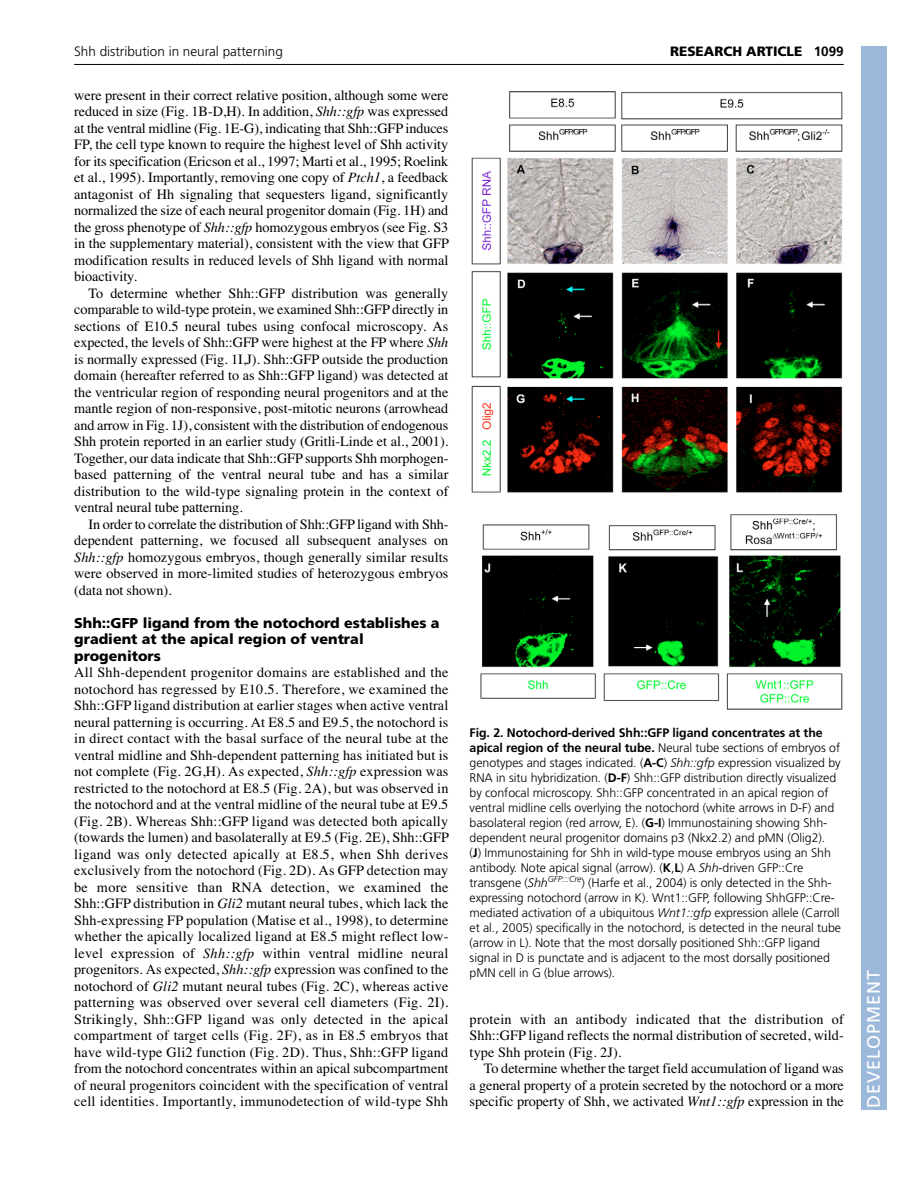
<style>
.page{position:relative;width:918px;height:1188px;background:#fff}
.page>*{position:absolute;margin:0;border:0;box-sizing:border-box;transform-origin:0 0}
.t1{font:18px "Frutiger LT Std";letter-spacing:.055em;color:#fff}
.t2{font:14.25px/16.5px "Times";letter-spacing:.005em;color:#000;text-align:justify}
.t3{font:900 14.25px/16.5px "Frutiger LT Std";color:#000}
.t4{font:300 13.5px "Frutiger LT Std";color:#000}
.t5{font:900 13.5px "Frutiger LT Std";color:#000}
.t6{font:300 12.3px/15px "Frutiger LT Std";letter-spacing:-.005em;color:#000}
.s1{font-weight:700}
.s2{font-style:italic}
</style>
<div class="page">
<hr style="left:74px;top:64px;width:770px;height:1px;background:#000">
<img style="left:471px;top:91px;width:372px;height:619px">
<div style="left:861px;top:46px;width:25px;height:1064px;background:#9cb9db"></div>
<p class="t4" style="left:74px;top:46px;width:210px">Shh distribution in neural patterning</p>
<p class="t5" style="left:670px;top:46px;width:175px">RESEARCH ARTICLE <span class="s1">1099</span></p>
<p class="t2" style="left:74px;top:88px;width:376px">were present in their correct relative position, although some were reduced in size (Fig. 1B-D,H). In addition, <span class="s2">Shh::gfp</span> was expressed at the ventral midline (Fig. 1E-G), indicating that Shh::GFP induces FP, the cell type known to require the highest level of Shh activity for its specification (Ericson et al., 1997; Marti et al., 1995; Roelink et al., 1995). Importantly, removing one copy of <span class="s2">Ptch1</span>, a feedback antagonist of Hh signaling that sequesters ligand, significantly normalized the size of each neural progenitor domain (Fig. 1H) and the gross phenotype of <span class="s2">Shh::gfp</span> homozygous embryos (see Fig. S3 in the supplementary material), consistent with the view that GFP modification results in reduced levels of Shh ligand with normal bioactivity.</p>
<p class="t2" style="left:74px;top:286px;width:376px;text-indent:14px">To determine whether Shh::GFP distribution was generally comparable to wild-type protein, we examined Shh::GFP directly in sections of E10.5 neural tubes using confocal microscopy. As expected, the levels of Shh::GFP were highest at the FP where <span class="s2">Shh </span>is normally expressed (Fig. 1I,J). Shh::GFP outside the production domain (hereafter referred to as Shh::GFP ligand) was detected at the ventricular region of responding neural progenitors and at the mantle region of non-responsive, post-mitotic neurons (arrowhead and arrow in Fig. 1J), consistent with the distribution of endogenous Shh protein reported in an earlier study (Gritli-Linde et al., 2001).<br>Together, our data indicate that Shh::GFP supports Shh morphogen&shy;based patterning of the ventral neural tube and has a similar distribution to the wild-type signaling protein in the context of ventral neural tube patterning.</p>
<p class="t2" style="left:74px;top:517px;width:376px;text-indent:14px">In order to correlate the distribution of Shh::GFP ligand with Shh&shy;dependent patterning, we focused all subsequent analyses on <span class="s2">Shh::gfp</span> homozygous embryos, though generally similar results were observed in more-limited studies of heterozygous embryos (data not shown).</p>
<p class="t3" style="left:74px;top:616px;width:367px">Shh::GFP ligand from the notochord establishes a gradient at the apical region of ventral progenitors</p>
<p class="t2" style="left:74px;top:666px;width:376px">All Shh-dependent progenitor domains are established and the notochord has regressed by E10.5. Therefore, we examined the Shh::GFP ligand distribution at earlier stages when active ventral neural patterning is occurring. At E8.5 and E9.5, the notochord is in direct contact with the basal surface of the neural tube at the ventral midline and Shh-dependent patterning has initiated but is not complete (Fig. 2G,H). As expected, <span class="s2">Shh::gfp</span> expression was restricted to the notochord at E8.5 (Fig. 2A), but was observed in the notochord and at the ventral midline of the neural tube at E9.5 (Fig. 2B). Whereas Shh::GFP ligand was detected both apically (towards the lumen) and basolaterally at E9.5 (Fig. 2E), Shh::GFP ligand was only detected apically at E8.5, when Shh derives exclusively from the notochord (Fig. 2D). As GFP detection may be more sensitive than RNA detection, we examined the Shh::GFP distribution in <span class="s2">Gli2</span> mutant neural tubes, which lack the Shh-expressing FP population (Matise et al., 1998), to determine whether the apically localized ligand at E8.5 might reflect low&shy;level expression of <span class="s2">Shh::gfp</span> within ventral midline neural progenitors. As expected, <span class="s2">Shh::gfp</span> expression was confined to the notochord of <span class="s2">Gli2</span> mutant neural tubes (Fig. 2C), whereas active patterning was observed over several cell diameters (Fig. 2I).<br>Strikingly, Shh::GFP ligand was only detected in the apical compartment of target cells (Fig. 2F), as in E8.5 embryos that have wild-type Gli2 function (Fig. 2D). Thus, Shh::GFP ligand from the notochord concentrates within an apical subcompartment of neural progenitors coincident with the specification of ventral cell identities. Importantly, immunodetection of wild-type Shh</p>
<p class="t6" style="left:470px;top:726px;width:373px"><span class="s1">Fig. 2. Notochord-derived Shh::GFP ligand concentrates at the apical region of the neural tube.</span> Neural tube sections of embryos of genotypes and stages indicated. (<span class="s1">A-C</span>) <span class="s2">Shh::gfp</span> expression visualized by RNA in situ hybridization. (<span class="s1">D-F</span>) Shh::GFP distribution directly visualized by confocal microscopy. Shh::GFP concentrated in an apical region of ventral midline cells overlying the notochord (white arrows in D-F) and basolateral region (red arrow, E). (<span class="s1">G-I</span>) Immunostaining showing Shh&shy;dependent neural progenitor domains p3 (Nkx2.2) and pMN (Olig2).<br>(<span class="s1">J</span>) Immunostaining for Shh in wild-type mouse embryos using an Shh antibody. Note apical signal (arrow). (<span class="s1">K</span>,<span class="s1">L</span>) A <span class="s2">Shh</span>-driven GFP::Cre transgene (<span class="s2">Shh</span><sup>GFP:::Cre</sup>) (Harfe et al., 2004) is only detected in the Shh&shy;expressing notochord (arrow in K). Wnt1::GFP, following ShhGFP::Cre&shy;mediated activation of a ubiquitous <span class="s2">Wnt1::gfp</span> expression allele (Carroll et al., 2005) specifically in the notochord, is detected in the neural tube (arrow in L). Note that the most dorsally positioned Shh::GFP ligand signal in D is punctate and is adjacent to the most dorsally positioned pMN cell in G (blue arrows).</p>
<p class="t2" style="left:470px;top:1012px;width:376px">protein with an antibody indicated that the distribution of Shh::GFP ligand reflects the normal distribution of secreted, wild&shy;type Shh protein (Fig. 2J).</p>
<p class="t2" style="left:470px;top:1062px;width:376px;text-indent:14px">To determine whether the target field accumulation of ligand was a general property of a protein secreted by the notochord or a more specific property of Shh, we activated <span class="s2">Wnt1::gfp</span> expression in the</p>
<p class="t1" style="left:863px;top:1108px;width:140px;rotate:-90deg">DEVELOPMENT</p>
</div>
